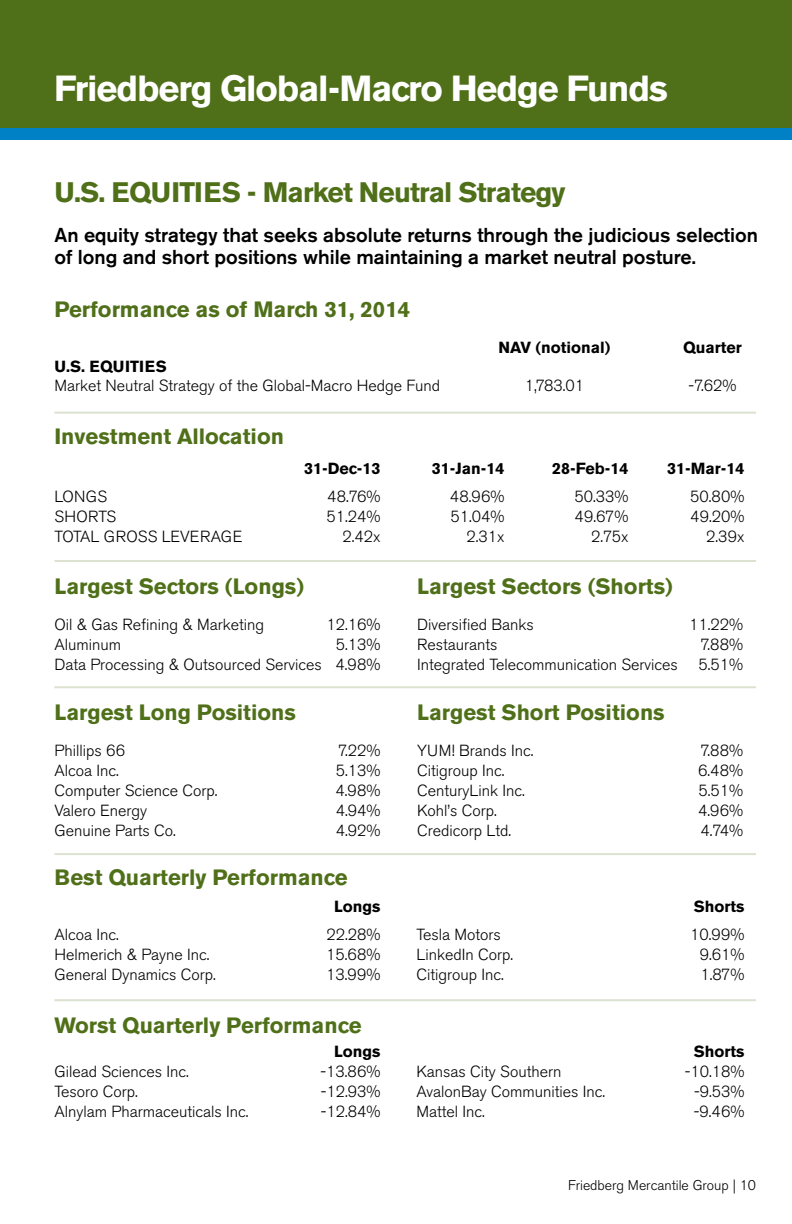
<style>
.page{position:relative;width:792px;height:1224px;background:#fff}
.page>*{position:absolute;margin:0;border:0;box-sizing:border-box;transform-origin:0 0}
.t1{font:700 36px "Akzidenz Grotesk BE";letter-spacing:-.03em;color:#fff}
.t2{font:700 28px "Akzidenz Grotesk BE";letter-spacing:-.03em;color:#4f6f19}
.t3{font:700 22px "Akzidenz Grotesk BE";color:#4f6f19}
.t4{font:500 20px/22px "Akzidenz Grotesk BE";color:#000}
.t5{font:300 16px/20px "Akzidenz Grotesk BE";color:#000;text-align:right}
.t6{font:700 16px "Akzidenz Grotesk BE";color:#000}
.t7{font:700 16px "Akzidenz Grotesk BE";letter-spacing:.02em;color:#000}
.t8{font:300 14px "Akzidenz Grotesk BE";color:#000}
</style>
<div class="page">
<div style="left:0;top:0;width:792px;height:130px;background:#4f6f19"></div>
<hr style="left:54px;top:412px;width:702px;height:2px;background:#dce2d1">
<hr style="left:54px;top:560px;width:702px;height:2px;background:#dce2d1">
<hr style="left:54px;top:686px;width:702px;height:2px;background:#dce2d1">
<hr style="left:54px;top:853px;width:702px;height:2px;background:#dce2d1">
<hr style="left:54px;top:999px;width:702px;height:2px;background:#dce2d1">
<div style="left:0;top:128px;width:792px;height:11px;background:#0081c6"></div>
<h1 class="t1" style="left:54px;top:67px;width:615px">Friedberg Global-Macro Hedge Funds</h1>
<h2 class="t2" style="left:54px;top:176px;width:513px">U.S. EQUITIES - Market Neutral Strategy</h2>
<p class="t4" style="left:54px;top:224px;width:705px">An equity strategy that seeks absolute returns through the judicious selection of long and short positions while maintaining a market neutral posture.</p>
<h3 class="t3" style="left:54px;top:297px;width:357px">Performance as of March 31, 2014</h3>
<p class="t6" style="left:498px;top:338px;width:114px">NAV (notional)</p>
<p class="t6" style="left:683px;top:338px;width:60px">Quarter</p>
<p class="t7" style="left:54px;top:357px;width:114px">U.S. EQUITIES</p>
<p class="t5" style="left:54px;top:376px;width:387px">Market Neutral Strategy of the Global-Macro Hedge Fund</p>
<p class="t5" style="left:525px;top:376px;width:61px">1,783.01</p>
<p class="t5" style="left:688px;top:376px;width:49px">-7.62%</p>
<h3 class="t3" style="left:54px;top:424px;width:231px">Investment Allocation</h3>
<p class="t6" style="left:304px;top:460px;width:78px">31-Dec-13</p>
<p class="t6" style="left:432px;top:460px;width:74px">31-Jan-14</p>
<p class="t6" style="left:552px;top:460px;width:78px">28-Feb-14</p>
<p class="t6" style="left:667px;top:460px;width:79px">31-Mar-14</p>
<p class="t5" style="left:54px;top:487px;width:54px">LONGS</p>
<p class="t5" style="left:327px;top:487px;width:55px">48.76%</p>
<p class="t5" style="left:450px;top:487px;width:56px">48.96%</p>
<p class="t5" style="left:574px;top:487px;width:55px">50.33%</p>
<p class="t5" style="left:690px;top:487px;width:56px">50.80%</p>
<p class="t5" style="left:54px;top:507px;width:63px">SHORTS</p>
<p class="t5" style="left:326px;top:507px;width:55px">51.24%</p>
<p class="t5" style="left:450px;top:507px;width:55px">51.04%</p>
<p class="t5" style="left:574px;top:507px;width:55px">49.67%</p>
<p class="t5" style="left:690px;top:507px;width:56px">49.20%</p>
<p class="t5" style="left:54px;top:527px;width:190px">TOTAL GROSS LEVERAGE</p>
<p class="t5" style="left:342px;top:527px;width:39px">2.42x</p>
<p class="t5" style="left:466px;top:527px;width:39px">2.31x</p>
<p class="t5" style="left:591px;top:527px;width:39px">2.75x</p>
<p class="t5" style="left:706px;top:527px;width:40px">2.39x</p>
<h3 class="t3" style="left:54px;top:573px;width:251px">Largest Sectors (Longs)</h3>
<p class="t5" style="left:54px;top:614px;width:211px">Oil &amp; Gas Refining &amp; Marketing</p>
<p class="t5" style="left:326px;top:614px;width:55px">12.16%</p>
<p class="t5" style="left:54px;top:634px;width:68px">Aluminum</p>
<h3 class="t3" style="left:417px;top:573px;width:257px">Largest Sectors (Shorts)</h3>
<p class="t5" style="left:417px;top:615px;width:118px">Diversified Banks</p>
<p class="t5" style="left:689px;top:615px;width:55px">11.22%</p>
<p class="t5" style="left:417px;top:635px;width:82px">Restaurants</p>
<p class="t5" style="left:701px;top:635px;width:44px">7.88%</p>
<p class="t5" style="left:417px;top:655px;width:262px">Integrated Telecommunication Services</p>
<p class="t5" style="left:699px;top:655px;width:46px">5.51%</p>
<p class="t5" style="left:54px;top:634px;width:327px">5.13%<br>Data Processing &amp; Outsourced Services 4.98%</p>
<h3 class="t3" style="left:54px;top:699px;width:243px">Largest Long Positions</h3>
<p class="t5" style="left:54px;top:740px;width:72px">Phillips 66</p>
<p class="t5" style="left:338px;top:740px;width:44px">7.22%</p>
<p class="t5" style="left:54px;top:760px;width:64px">Alcoa Inc.</p>
<p class="t5" style="left:336px;top:760px;width:46px">5.13%</p>
<p class="t5" style="left:54px;top:780px;width:163px">Computer Science Corp.</p>
<p class="t5" style="left:335px;top:780px;width:46px">4.98%</p>
<p class="t5" style="left:54px;top:800px;width:94px">Valero Energy</p>
<p class="t5" style="left:336px;top:800px;width:46px">4.94%</p>
<p class="t5" style="left:54px;top:820px;width:121px">Genuine Parts Co.</p>
<p class="t5" style="left:336px;top:820px;width:46px">4.92%</p>
<h3 class="t3" style="left:417px;top:699px;width:249px">Largest Short Positions</h3>
<p class="t5" style="left:417px;top:741px;width:116px">YUM! Brands Inc.</p>
<p class="t5" style="left:701px;top:741px;width:44px">7.88%</p>
<p class="t5" style="left:417px;top:761px;width:87px">Citigroup Inc.</p>
<p class="t5" style="left:698px;top:761px;width:46px">6.48%</p>
<p class="t5" style="left:417px;top:781px;width:108px">CenturyLink Inc.</p>
<p class="t5" style="left:699px;top:781px;width:46px">5.51%</p>
<p class="t5" style="left:417px;top:801px;width:80px">Kohl’s Corp.</p>
<p class="t5" style="left:698px;top:801px;width:46px">4.96%</p>
<p class="t5" style="left:417px;top:821px;width:94px">Credicorp Ltd.</p>
<p class="t5" style="left:701px;top:821px;width:44px">4.74%</p>
<h3 class="t3" style="left:54px;top:865px;width:295px">Best Quarterly Performance</h3>
<p class="t6" style="left:334px;top:897px;width:48px">Longs</p>
<p class="t6" style="left:694px;top:897px;width:52px">Shorts</p>
<p class="t5" style="left:54px;top:925px;width:64px">Alcoa Inc.</p>
<p class="t5" style="left:326px;top:925px;width:55px">22.28%</p>
<p class="t5" style="left:416px;top:925px;width:86px">Tesla Motors</p>
<p class="t5" style="left:690px;top:925px;width:56px">10.99%</p>
<p class="t5" style="left:54px;top:945px;width:155px">Helmerich &amp; Payne Inc.</p>
<p class="t5" style="left:326px;top:945px;width:56px">15.68%</p>
<p class="t5" style="left:416px;top:945px;width:96px">LinkedIn Corp.</p>
<p class="t5" style="left:700px;top:945px;width:46px">9.61%</p>
<p class="t5" style="left:54px;top:965px;width:161px">General Dynamics Corp.</p>
<p class="t5" style="left:326px;top:965px;width:56px">13.99%</p>
<p class="t5" style="left:416px;top:965px;width:87px">Citigroup Inc.</p>
<p class="t5" style="left:700px;top:965px;width:45px">1.87%</p>
<h3 class="t3" style="left:54px;top:1012px;width:309px">Worst Quarterly Performance</h3>
<p class="t6" style="left:334px;top:1042px;width:48px">Longs</p>
<p class="t6" style="left:694px;top:1042px;width:52px">Shorts</p>
<p class="t5" style="left:54px;top:1062px;width:134px">Gilead Sciences Inc.</p>
<p class="t5" style="left:320px;top:1062px;width:61px">-13.86%</p>
<p class="t5" style="left:416px;top:1062px;width:147px">Kansas City Southern</p>
<p class="t5" style="left:685px;top:1062px;width:61px">-10.18%</p>
<p class="t5" style="left:54px;top:1082px;width:83px">Tesoro Corp.</p>
<p class="t5" style="left:321px;top:1082px;width:61px">-12.93%</p>
<p class="t5" style="left:416px;top:1082px;width:189px">AvalonBay Communities Inc.</p>
<p class="t5" style="left:694px;top:1082px;width:52px">-9.53%</p>
<p class="t5" style="left:54px;top:1102px;width:194px">Alnylam Pharmaceuticals Inc.</p>
<p class="t5" style="left:321px;top:1102px;width:61px">-12.84%</p>
<p class="t5" style="left:416px;top:1102px;width:68px">Mattel Inc.</p>
<p class="t5" style="left:694px;top:1102px;width:52px">-9.46%</p>
<p class="t8" style="left:568px;top:1177px;width:189px">Friedberg Mercantile Group | 10</p>
</div>
